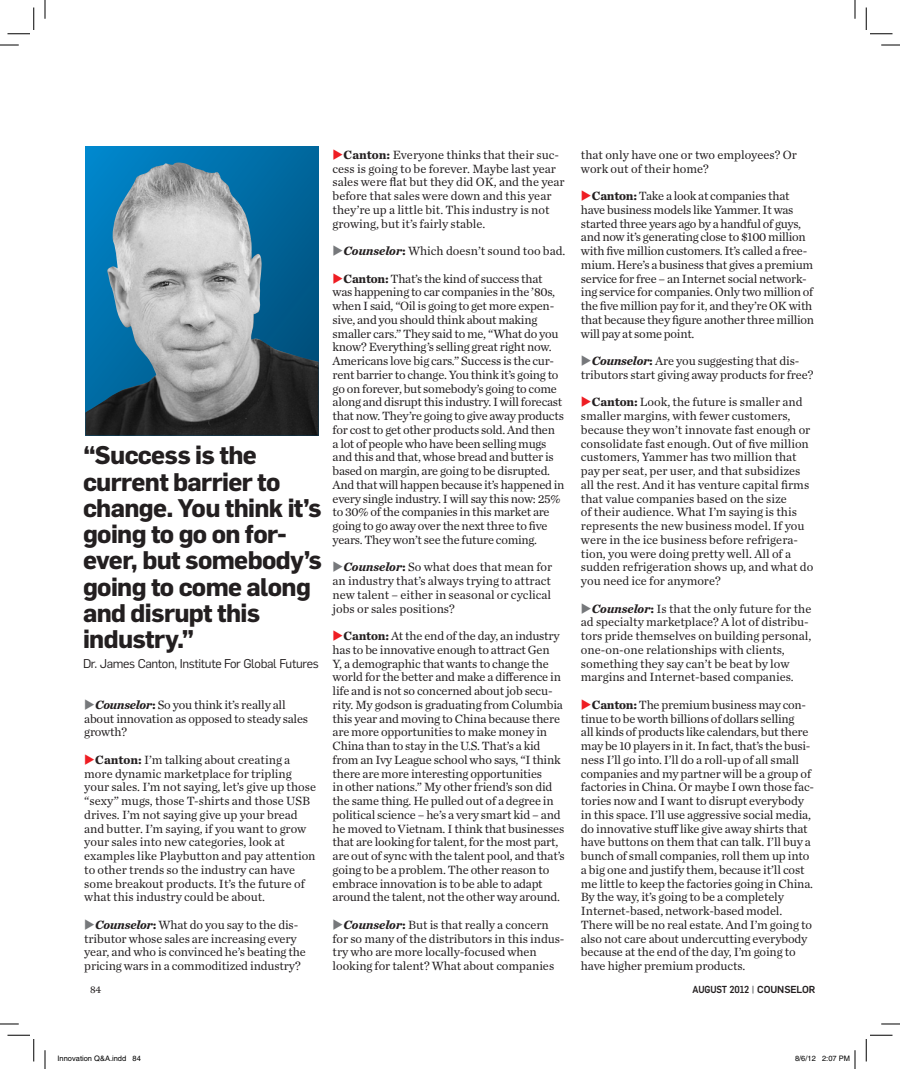
<style>
.page{position:relative;width:900px;height:1069px;background:#fff}
.page>*{position:absolute;margin:0;border:0;box-sizing:border-box;transform-origin:0 0}
.t1{font:700 25px/26.2px "Flama";letter-spacing:-.025em;color:#231f20}
.t2{font:12.5px/13.8px "Chronicle Text G1";letter-spacing:-.01em;color:#231f20}
.t3{font:12.5px "Flama";letter-spacing:-.025em;color:#231f20}
.t4{font:10.5px "Chronicle Text G1";color:#231f20}
.t5{font:500 10px "Flama";letter-spacing:-.01em;color:#231f20;scale:.9 1}
.t6{font:7.5px "Helvetica";color:#000}
.s1{color:#76787b}
.s2{font-weight:700;font-style:italic}
.s3{font-weight:700}
.s4{color:#ee1d23}
.s5{color:#6c6d70}
</style>
<div class="page">
<div style="left:85px;top:147px;width:234px;height:289px;background:linear-gradient(to right,#0088ce,#00669b)"></div>
<img style="left:85px;top:163px;width:234px;height:273px">
<svg style="left:0;top:44px;width:19px;height:2px"></svg>
<svg style="left:881px;top:44px;width:19px;height:2px"></svg>
<svg style="left:0;top:1023px;width:19px;height:2px"></svg>
<svg style="left:881px;top:1023px;width:19px;height:2px"></svg>
<svg style="left:44px;top:0;width:2px;height:19px"></svg>
<svg style="left:44px;top:1050px;width:2px;height:19px"></svg>
<svg style="left:854px;top:0;width:2px;height:19px"></svg>
<svg style="left:8px;top:8px;width:27px;height:27px"></svg>
<svg style="left:8px;top:1035px;width:27px;height:26px"></svg>
<svg style="left:866px;top:8px;width:26px;height:27px"></svg>
<svg style="left:866px;top:1035px;width:26px;height:26px"></svg>
<svg style="left:854px;top:1050px;width:2px;height:19px"></svg>
<h1 class="t1" style="left:83px;top:440px;width:241px">“Success is the current barrier to change. You think it’s going to go on for&shy;ever, but somebody’s going to come along and disrupt this industry.”</h1>
<p class="t3" style="left:83px;top:654px;width:237px">Dr. James Canton, Institute For Global Futures</p>
<p class="t2" style="left:84px;top:697px;width:225px"><span class="s1">◆</span><span class="s2">Counselor</span><span class="s3">:</span> So you think it’s really all about innovation as opposed to steady sales growth?</p>
<p class="t2" style="left:84px;top:752px;width:233px"><span class="s4">◆</span><span class="s3">Canton:</span> I’m talking about creating a more dynamic marketplace for tripling your sales. I’m not saying, let’s give up those “sexy” mugs, those T-shirts and those USB drives. I’m not saying give up your bread and butter. I’m saying, if you want to grow your sales into new categories, look at examples like Playbutton and pay attention to other trends so the industry can have some breakout products. It’s the future of what this industry could be about.</p>
<p class="t2" style="left:84px;top:917px;width:223px"><span class="s1">◆</span><span class="s2">Counselor</span><span class="s3">:</span> What do you say to the dis&shy;tributor whose sales are increasing every year, and who is convinced he’s beating the pricing wars in a commoditized industry?</p>
<p class="t2" style="left:333px;top:147px;width:234px"><span class="s4">◆</span><span class="s3">Canton:</span> Everyone thinks that their suc&shy;cess is going to be forever. Maybe last year sales were flat but they did OK, and the year before that sales were down and this year they’re up a little bit. This industry is not growing, but it’s fairly stable.</p>
<p class="t2" style="left:333px;top:243px;width:234px"><span class="s1">◆</span><span class="s2">Counselor</span><span class="s3">:</span> Which doesn’t sound too bad.</p>
<p class="t2" style="left:333px;top:271px;width:233px"><span class="s4">◆</span><span class="s3">Canton:</span> That’s the kind of success that was happening to car companies in the ’80s, when I said, “Oil is going to get more expen&shy;sive, and you should think about making smaller cars.” They said to me, “What do you know? Everything’s selling great right now.<br>Americans love big cars.” Success is the cur&shy;rent barrier to change. You think it’s going to go on forever, but somebody’s going to come along and disrupt this industry. I will forecast that now. They’re going to give away products for cost to get other products sold. And then<br>a lot of people who have been selling mugs and this and that, whose bread and butter is based on margin, are going to be disrupted.<br>And that will happen because it’s happened in every single industry. I will say this now: 25% to 30% of the companies in this market are going to go away over the next three to five years. They won’t see the future coming.</p>
<p class="t2" style="left:333px;top:560px;width:221px;text-align:justify"><span class="s1">◆</span><span class="s2">Counselor</span><span class="s3">:</span> So what does that mean for an industry that’s always trying to attract new talent – either in seasonal or cyclical jobs or sales positions?</p>
<p class="t2" style="left:333px;top:628px;width:234px"><span class="s4">◆</span><span class="s3">Canton:</span> At the end of the day, an industry has to be innovative enough to attract Gen<br>Y, a demographic that wants to change the world for the better and make a difference in life and is not so concerned about job secu&shy;rity. My godson is graduating from Columbia this year and moving to China because there are more opportunities to make money in China than to stay in the U.S. That’s a kid from an Ivy League school who says, “I think there are more interesting opportunities<br>in other nations.” My other friend’s son did the same thing. He pulled out of a degree in political science – he’s a very smart kid – and he moved to Vietnam. I think that businesses that are looking for talent, for the most part, are out of sync with the talent pool, and that’s going to be a problem. The other reason to embrace innovation is to be able to adapt around the talent, not the other way around.</p>
<p class="t2" style="left:333px;top:917px;width:233px"><span class="s1">◆</span><span class="s2">Counselor</span><span class="s3">:</span> But is that really a concern for so many of the distributors in this indus&shy;try who are more locally-focused when looking for talent? What about companies</p>
<p class="t2" style="left:581px;top:147px;width:217px">that only have one or two employees? Or work out of their home?</p>
<p class="t2" style="left:581px;top:188px;width:235px"><span class="s4">◆</span><span class="s3">Canton:</span> Take a look at companies that have business models like Yammer. It was started three years ago by a handful of guys, and now it’s generating close to $100 million with five million customers. It’s called a free&shy;mium. Here’s a business that gives a premium service for free – an Internet social network&shy;ing service for companies. Only two million of the five million pay for it, and they’re OK with that because they figure another three million will pay at some point.</p>
<p class="t2" style="left:581px;top:353px;width:234px"><span class="s1">◆</span><span class="s2">Counselor</span><span class="s3">:</span> Are you suggesting that dis&shy;tributors start giving away products for free?</p>
<p class="t2" style="left:581px;top:395px;width:234px"><span class="s4">◆</span><span class="s3">Canton:</span> Look, the future is smaller and smaller margins, with fewer customers, because they won’t innovate fast enough or consolidate fast enough. Out of five million customers, Yammer has two million that pay per seat, per user, and that subsidizes all the rest. And it has venture capital firms that value companies based on the size<br>of their audience. What I’m saying is this represents the new business model. If you were in the ice business before refrigera&shy;tion, you were doing pretty well. All of a sudden refrigeration shows up, and what do you need ice for anymore?</p>
<p class="t2" style="left:581px;top:601px;width:232px"><span class="s1">◆</span><span class="s2">Counselor</span><span class="s3">:</span> Is that the only future for the ad specialty marketplace? A lot of distribu&shy;tors pride themselves on building personal, one-on-one relationships with clients, something they say can’t be beat by low margins and Internet-based companies.</p>
<p class="t2" style="left:581px;top:697px;width:235px"><span class="s4">◆</span><span class="s3">Canton:</span> The premium business may con&shy;tinue to be worth billions of dollars selling<br>all kinds of products like calendars, but there may be 10 players in it. In fact, that’s the busi&shy;ness I’ll go into. I’ll do a roll-up of all small companies and my partner will be a group of factories in China. Or maybe I own those fac&shy;tories now and I want to disrupt everybody in this space. I’ll use aggressive social media, do innovative stuff like give away shirts that have buttons on them that can talk. I’ll buy a bunch of small companies, roll them up into a big one and justify them, because it’ll cost me little to keep the factories going in China.<br>By the way, it’s going to be a completely Internet-based, network-based model.<br>There will be no real estate. And I’m going to also not care about undercutting everybody because at the end of the day, I’m going to have higher premium products.</p>
<p class="t4" style="left:90px;top:982px;width:13px">84</p>
<p class="t5" style="left:693px;top:982px;width:138px">AUGUST 2012 <span class="s5">|</span> COUNSELOR</p>
<p class="t6" style="left:58px;top:1054px;width:85px">Innovation Q&amp;A.indd 84</p>
<p class="t6" style="left:795px;top:1054px;width:57px">8/6/12 2:07 PM</p>
</div>
